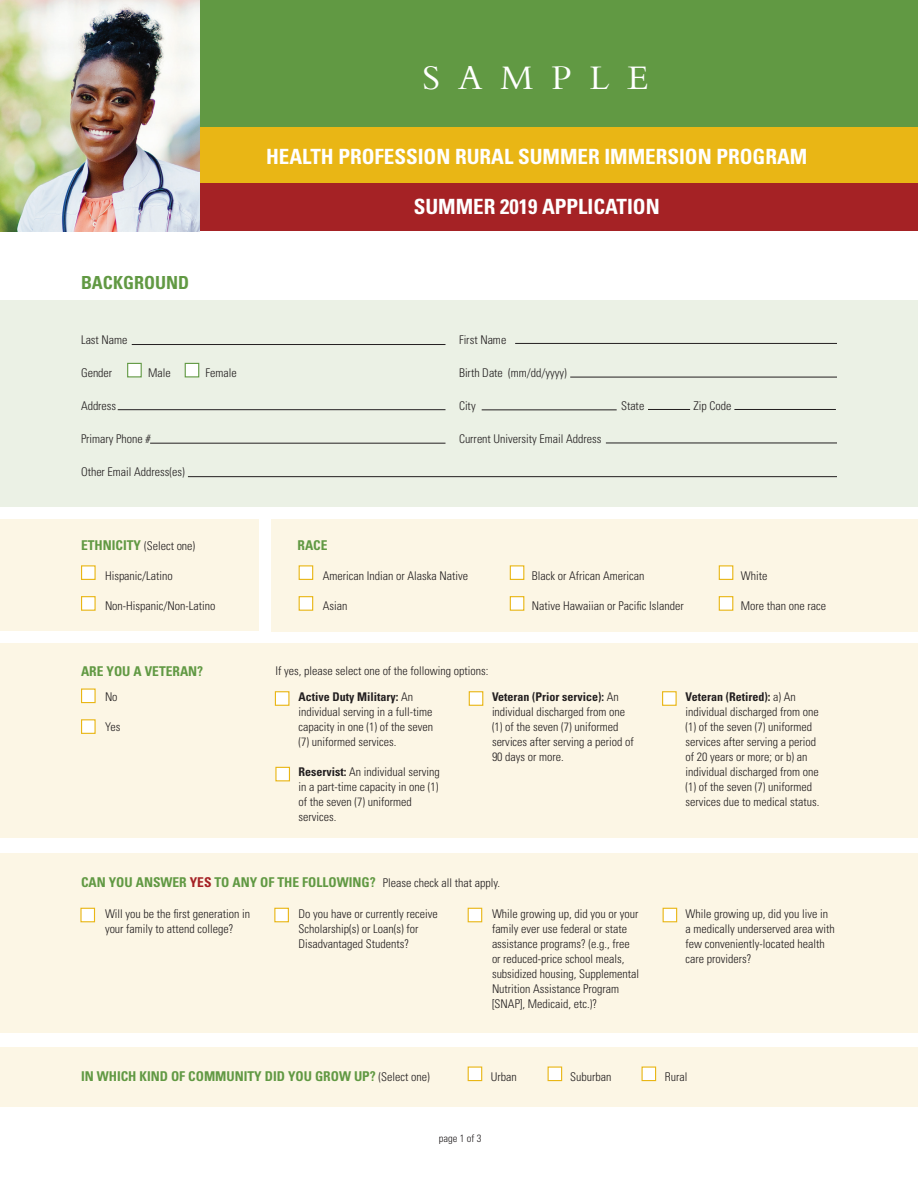
<style>
.page{position:relative;width:918px;height:1188px;background:#fff}
.page>*{position:absolute;margin:0;border:0;box-sizing:border-box;transform-origin:0 0}
.t1{font:36px "Bembo Std";letter-spacing:.5em;color:#fff}
.t2{font:700 condensed 21px "Univers";color:#fff}
.t3{font:700 condensed 18px "Univers";color:#619943}
.t4{font:700 condensed 13.5px "Univers";color:#619943}
.t5{font:300 condensed 12px/15px "Univers";color:#231f20}
.t6{font:300 condensed 10.5px "Univers";color:#231f20}
.s1{font-weight:700;font-size:13.5px;color:#619943}
.s2{font-weight:700}
.s3{color:#a52225}
.s4{font-weight:300;font-size:12px;color:#231f20}
</style>
<div class="page">
<div style="left:0;top:300px;width:918px;height:207px;background:#ebf1e5"></div>
<div style="left:0;top:519px;width:258px;height:112px;background:#fcf6e5"></div>
<div style="left:0;top:644px;width:918px;height:194px;background:#fcf6e5"></div>
<div style="left:0;top:853px;width:918px;height:179px;background:#fcf6e5"></div>
<div style="left:0;top:1048px;width:918px;height:59px;background:#fcf6e5"></div>
<div style="left:271px;top:519px;width:647px;height:113px;background:#fcf6e5"></div>
<div style="left:0;top:0;width:918px;height:186px;background:#619943"></div>
<div style="left:0;top:127px;width:918px;height:60px;background:#e9b615"></div>
<div style="left:194px;top:184px;width:724px;height:47px;background:#a52225"></div>
<img style="left:0;top:0;width:199px;height:231px">
<hr style="left:132px;top:344px;width:314px;height:1px;background:#231f20">
<hr style="left:118px;top:409px;width:328px;height:1px;background:#231f20">
<hr style="left:150px;top:443px;width:296px;height:1px;background:#231f20">
<hr style="left:188px;top:476px;width:649px;height:1px;background:#231f20">
<hr style="left:515px;top:343px;width:322px;height:1px;background:#231f20">
<hr style="left:570px;top:377px;width:267px;height:1px;background:#231f20">
<hr style="left:606px;top:443px;width:231px;height:1px;background:#231f20">
<hr style="left:482px;top:409px;width:135px;height:1px;background:#231f20">
<hr style="left:648px;top:409px;width:42px;height:1px;background:#231f20">
<hr style="left:734px;top:409px;width:102px;height:1px;background:#231f20">
<div style="left:80px;top:908px;width:15px;height:14px;background:#fff;border:1px solid #e9b615"></div>
<div style="left:274px;top:908px;width:15px;height:14px;background:#fff;border:1px solid #e9b615"></div>
<div style="left:468px;top:908px;width:14px;height:14px;background:#fff;border:1px solid #e9b615"></div>
<div style="left:468px;top:1066px;width:14px;height:15px;background:#fff;border:1px solid #e9b615"></div>
<div style="left:548px;top:1066px;width:14px;height:15px;background:#fff;border:1px solid #e9b615"></div>
<div style="left:642px;top:1066px;width:14px;height:15px;background:#fff;border:1px solid #e9b615"></div>
<div style="left:663px;top:908px;width:14px;height:14px;background:#fff;border:1px solid #e9b615"></div>
<div style="left:275px;top:767px;width:15px;height:14px;background:#fff;border:1px solid #e9b615"></div>
<div style="left:275px;top:691px;width:14px;height:15px;background:#fff;border:1px solid #e9b615"></div>
<div style="left:469px;top:691px;width:14px;height:15px;background:#fff;border:1px solid #e9b615"></div>
<div style="left:662px;top:691px;width:15px;height:15px;background:#fff;border:1px solid #e9b615"></div>
<div style="left:81px;top:565px;width:15px;height:15px;background:#fff;border:1px solid #e9b615"></div>
<div style="left:81px;top:688px;width:15px;height:15px;background:#fff;border:1px solid #e9b615"></div>
<div style="left:299px;top:565px;width:14px;height:15px;background:#fff;border:1px solid #e9b615"></div>
<div style="left:510px;top:565px;width:14px;height:15px;background:#fff;border:1px solid #e9b615"></div>
<div style="left:719px;top:565px;width:14px;height:15px;background:#fff;border:1px solid #e9b615"></div>
<div style="left:81px;top:596px;width:15px;height:15px;background:#fff;border:1px solid #e9b615"></div>
<div style="left:81px;top:719px;width:15px;height:15px;background:#fff;border:1px solid #e9b615"></div>
<div style="left:299px;top:596px;width:14px;height:15px;background:#fff;border:1px solid #e9b615"></div>
<div style="left:510px;top:596px;width:14px;height:15px;background:#fff;border:1px solid #e9b615"></div>
<div style="left:719px;top:596px;width:14px;height:15px;background:#fff;border:1px solid #e9b615"></div>
<div style="left:127px;top:363px;width:15px;height:14px;background:#fff;border:1px solid #619943"></div>
<div style="left:185px;top:363px;width:14px;height:14px;background:#fff;border:1px solid #619943"></div>
<p class="t1" style="left:422px;top:57px;width:228px">SAMPLE</p>
<p class="t3" style="left:81px;top:272px;width:110px">BACKGROUND</p>
<p class="t2" style="left:266px;top:144px;width:543px">HEALTH PROFESSION RURAL SUMMER IMMERSION PROGRAM</p>
<p class="t2" style="left:414px;top:193px;width:248px">SUMMER 2019 APPLICATION</p>
<p class="t5" style="left:81px;top:332px;width:48px">Last Name</p>
<p class="t5" style="left:459px;top:332px;width:49px">First Name</p>
<p class="t5" style="left:81px;top:365px;width:33px">Gender</p>
<p class="t5" style="left:148px;top:365px;width:24px">Male</p>
<p class="t5" style="left:206px;top:365px;width:33px">Female</p>
<p class="t5" style="left:459px;top:365px;width:109px">Birth Date (mm/dd/yyyy)</p>
<p class="t5" style="left:81px;top:398px;width:37px">Address</p>
<p class="t5" style="left:459px;top:398px;width:18px">City</p>
<p class="t5" style="left:621px;top:398px;width:25px">State</p>
<p class="t5" style="left:694px;top:398px;width:39px">Zip Code</p>
<p class="t5" style="left:81px;top:431px;width:71px">Primary Phone #</p>
<p class="t5" style="left:459px;top:431px;width:144px">Current University Email Address</p>
<p class="t5" style="left:81px;top:464px;width:105px">Other Email Address(es)</p>
<p class="t5" style="left:81px;top:539px;width:116px"><span class="s1">ETHNICITY</span> (Select one)</p>
<p class="t4" style="left:298px;top:537px;width:32px">RACE</p>
<p class="t5" style="left:323px;top:568px;width:147px">American Indian or Alaska Native</p>
<p class="t5" style="left:323px;top:598px;width:26px">Asian</p>
<p class="t5" style="left:105px;top:568px;width:69px">Hispanic/Latino</p>
<p class="t5" style="left:105px;top:598px;width:112px">Non-Hispanic/Non-Latino</p>
<p class="t4" style="left:81px;top:663px;width:124px">ARE YOU A VETERAN?</p>
<p class="t5" style="left:275px;top:663px;width:215px">If yes, please select one of the following options:</p>
<p class="t5" style="left:532px;top:568px;width:114px">Black or African American</p>
<p class="t5" style="left:532px;top:598px;width:153px">Native Hawaiian or Pacific Islander</p>
<p class="t5" style="left:741px;top:568px;width:28px">White</p>
<p class="t5" style="left:741px;top:598px;width:87px">More than one race</p>
<p class="t5" style="left:105px;top:689px;width:14px">No</p>
<p class="t5" style="left:105px;top:719px;width:17px">Yes</p>
<p class="t5" style="left:298px;top:689px;width:136px"><span class="s2">Active Duty Military:</span> An individual serving in a full-time capacity in one (1) of the seven</p>
<p class="t5" style="left:298px;top:734px;width:99px">(7) uniformed services.</p>
<p class="t5" style="left:298px;top:764px;width:143px"><span class="s2">Reservist:</span> An individual serving in a part-time capacity in one (1)</p>
<p class="t5" style="left:298px;top:794px;width:115px">of the seven (7) uniformed services.</p>
<p class="t5" style="left:492px;top:689px;width:135px"><span class="s2">Veteran (Prior service):</span> An individual discharged from one</p>
<p class="t5" style="left:492px;top:719px;width:143px">(1) of the seven (7) uniformed services after serving a period of<br>90 days or more.</p>
<p class="t5" style="left:686px;top:689px;width:135px"><span class="s2">Veteran (Retired):</span> a) An individual discharged from one</p>
<p class="t5" style="left:686px;top:719px;width:135px">(1) of the seven (7) uniformed services after serving a period of 20 years or more; or b) an individual discharged from one</p>
<p class="t5" style="left:686px;top:779px;width:135px">(1) of the seven (7) uniformed services due to medical status.</p>
<p class="t4" style="left:81px;top:874px;width:296px">CAN YOU ANSWER <span class="s3">YES</span> TO ANY OF THE FOLLOWING?</p>
<p class="t5" style="left:383px;top:875px;width:119px">Please check all that apply.</p>
<p class="t5" style="left:105px;top:906px;width:147px">Will you be the first generation in your family to attend college?</p>
<p class="t5" style="left:298px;top:906px;width:141px">Do you have or currently receive<br>Scholarship(s) or Loan(s) for<br>Disadvantaged Students?</p>
<p class="t5" style="left:492px;top:906px;width:149px">While growing up, did you or your family ever use federal or state assistance programs? (e.g., free or reduced-price school meals, subsidized housing, Supplemental<br>Nutrition Assistance Program [SNAP], Medicaid, etc.)?</p>
<p class="t5" style="left:686px;top:906px;width:151px">While growing up, did you live in a medically underserved area with few conveniently-located health care providers?</p>
<p class="t4" style="left:81px;top:1068px;width:350px">IN WHICH KIND OF COMMUNITY DID YOU GROW UP? <span class="s4">(Select one)</span></p>
<p class="t5" style="left:491px;top:1069px;width:27px">Urban</p>
<p class="t5" style="left:570px;top:1069px;width:43px">Suburban</p>
<p class="t5" style="left:665px;top:1069px;width:24px">Rural</p>
<p class="t6" style="left:439px;top:1132px;width:44px">page 1 of 3</p>
</div>
